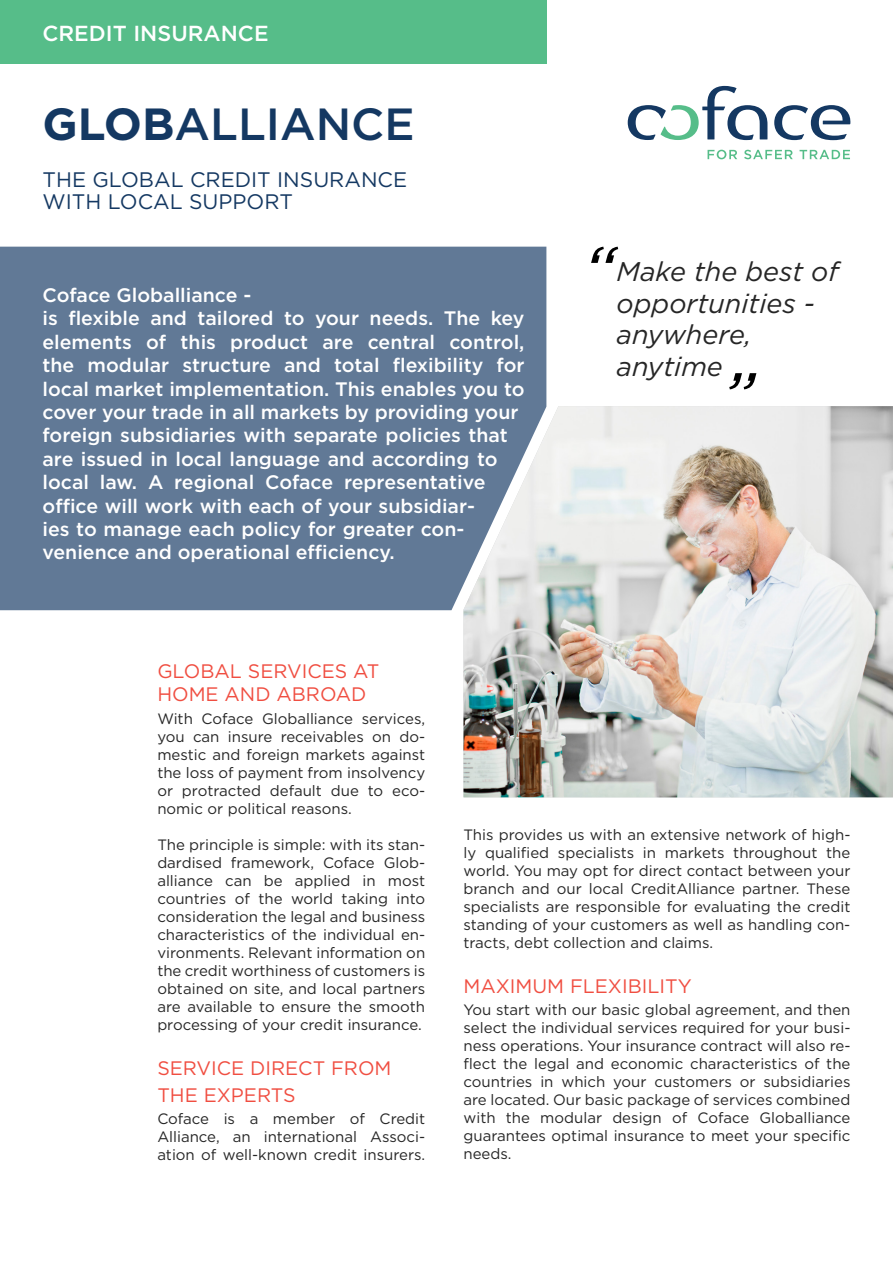
<style>
.page{position:relative;width:893px;height:1263px;background:#fff}
.page>*{position:absolute;margin:0;border:0;box-sizing:border-box;transform-origin:0 0}
.t1{font:500 45px "Gotham";color:#143862}
.t2{font:italic 27px/31.5px "Gotham";color:#262626}
.t3{font:500 21.75px "Gotham";color:#fff}
.t4{font:21px/22.5px "Gotham";color:#143862}
.t5{font:500 19.5px/23.4px "Gotham";color:#fff}
.t6{font:19.5px/23.4px "Gotham";color:#f04e41}
.t7{font:15px/18px "Gotham";color:#262626;text-align:justify}
.s1{font-weight:700}
</style>
<div class="page">
<svg style="left:774px;top:105px;width:77px;height:35px"></svg>
<svg style="left:628px;top:86px;width:139px;height:54px"></svg>
<svg style="left:708px;top:150px;width:29px;height:9px"></svg>
<svg style="left:744px;top:150px;width:49px;height:9px"></svg>
<svg style="left:800px;top:150px;width:50px;height:9px"></svg>
<div style="left:0;top:0;width:546px;height:64px;background:#56bd89"></div>
<svg style="left:591px;top:247px;width:27px;height:16px"></svg>
<svg style="left:729px;top:373px;width:27px;height:16px"></svg>
<div style="left:0;top:247px;width:546px;height:363px;background:#617996"></div>
<img style="left:463px;top:406px;width:430px;height:391px">
<h3 class="t3" style="left:43px;top:20px;width:228px">credit insurance</h3>
<h1 class="t1" style="left:43px;top:97px;width:374px"><span class="s1">glob</span>alliance</h1>
<h3 class="t4" style="left:43px;top:168px;width:366px">the global Credit I nsurance with local support</h3>
<p class="t5" style="left:43px;top:283px;width:484px">Coface Globalliance -<br>is flexible and tailored to your needs. The key elements of this product are central control, the modular structure and total flexibility for local market implementation. This enables you to cover your trade in all markets by providing your foreign subsidiaries with separate policies that are issued in local language and according to local law. A regional Coface representative office will work with each of your subsidiar-<br>ies to manage each policy for greater con&shy;venience and operational efficiency.</p>
<h2 class="t2" style="left:617px;top:256px;width:223px">Make the best of opportunities - anywhere, anytime</h2>
<h3 class="t6" style="left:157px;top:659px;width:224px">Global services at home and abroad</h3>
<p class="t7" style="left:157px;top:709px;width:269px">With Coface Globalliance services, you can insure receivables on do&shy;mestic and foreign markets against the loss of payment from insolvency or protracted default due to eco&shy;nomic or political reasons.</p>
<p class="t7" style="left:157px;top:835px;width:269px">The principle is simple: with its stan&shy;dardised framework, Coface Glob&shy;alliance can be applied in most countries of the world taking into consideration the legal and business characteristics of the individual en&shy;vironments. Relevant information on the credit worthiness of customers is obtained on site, and local partners are available to ensure the smooth processing of your credit insurance.</p>
<h3 class="t6" style="left:157px;top:1054px;width:236px;line-height:27px">service direct from the experts</h3>
<p class="t7" style="left:157px;top:1109px;width:269px">Coface is a member of Credit Alliance, an international Associ&shy;ation of well-known credit insurers.</p>
<p class="t7" style="left:463px;top:826px;width:388px">This provides us with an extensive network of high&shy;ly qualified specialists in markets throughout the world. You may opt for direct contact between your branch and our local CreditAlliance partner. These specialists are responsible for evaluating the credit standing of your customers as well as handling con&shy;tracts, debt collection and claims.</p>
<h3 class="t6" style="left:463px;top:974px;width:227px">maximum flexibility</h3>
<p class="t7" style="left:463px;top:1001px;width:388px">You start with our basic global agreement, and then select the individual services required for your busi&shy;ness operations. Your insurance contract will also re&shy;flect the legal and economic characteristics of the countries in which your customers or subsidiaries are located. Our basic package of services combined with the modular design of Coface Globalliance guarantees optimal insurance to meet your specific needs.</p>
</div>
